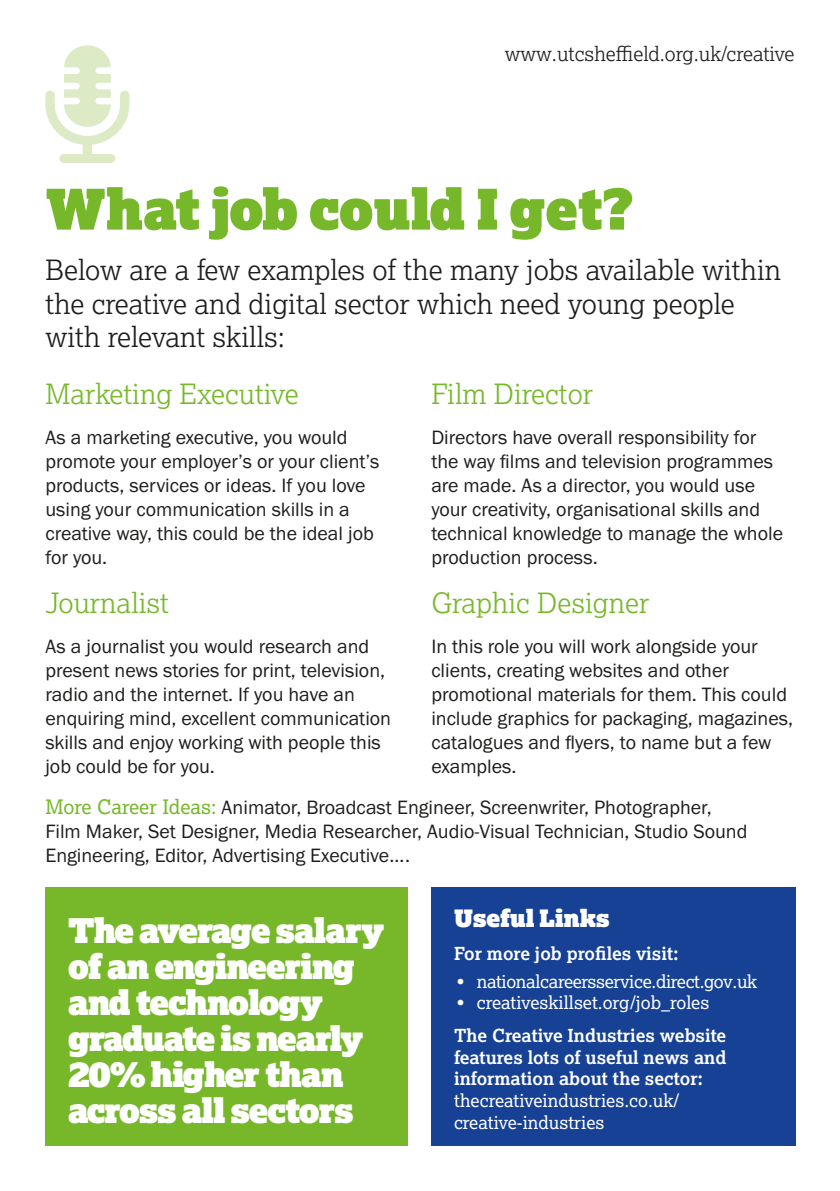
<style>
.page{position:relative;width:840px;height:1191px;background:#fff}
.page>*{position:absolute;margin:0;border:0;box-sizing:border-box;transform-origin:0 0}
.t1{font:56px "Lexia Typo Ad";color:#76b82a}
.t2{font:34px/36px "Lexia Typo Ad";letter-spacing:-.025em;color:#fff}
.t3{font:300 28px/33.6px "Lexia";color:#1d1d1b}
.t4{font:300 28px "Lexia";color:#76b82a}
.t5{font:24px "Lexia Typo Ad";color:#fff}
.t6{font:20px/24px "Franklin Gothic URW Boo";color:#1d1d1b}
.t7{font:300 20px "Lexia";color:#1d1d1b}
.t8{font:700 18px/21.6px "Lexia";color:#fff;text-align:justify}
.t9{font:18px/21.6px "Lexia";color:#fff}
.t10{font:18px "Lexia";letter-spacing:-.02em;color:#fff}
.s1{font-family:"Lexia";color:#76b82a}
</style>
<div class="page">
<div style="left:45px;top:887px;width:362px;height:258px;background:#76b82a"></div>
<div style="left:431px;top:887px;width:364px;height:258px;background:#164194"></div>
<svg style="left:45px;top:45px;width:84px;height:118px"></svg>
<p class="t7" style="left:504px;top:41px;width:291px">www.utcsheffield.org.uk/creative</p>
<h1 class="t1" style="left:45px;top:179px;width:588px">What job could I get?</h1>
<h3 class="t3" style="left:45px;top:252px;width:736px">Below are a few examples of the many jobs available within the creative and digital sector which need young people with relevant skills:</h3>
<h3 class="t4" style="left:45px;top:376px;width:255px">Marketing Executive</h3>
<p class="t6" style="left:45px;top:424px;width:335px">As a marketing executive, you would promote your employer’s or your client’s products, services or ideas. If you love using your communication skills in a creative way, this could be the ideal job for you.</p>
<h3 class="t4" style="left:45px;top:585px;width:125px">Journalist</h3>
<p class="t6" style="left:45px;top:634px;width:347px">As a journalist you would research and present news stories for print, television, radio and the internet. If you have an enquiring mind, excellent communication skills and enjoy working with people this job could be for you.</p>
<h3 class="t4" style="left:431px;top:376px;width:163px">Film Director</h3>
<p class="t6" style="left:431px;top:424px;width:353px">Directors have overall responsibility for the way films and television programmes are made. As a director, you would use your creativity, organisational skills and technical knowledge to manage the whole production process.</p>
<h3 class="t4" style="left:431px;top:585px;width:219px">Graphic Designer</h3>
<p class="t6" style="left:431px;top:634px;width:363px">In this role you will work alongside your clients, creating websites and other promotional materials for them. This could include graphics for packaging, magazines, catalogues and flyers, to name but a few examples.</p>
<p class="t6" style="left:45px;top:795px;width:703px"><span class="s1">More Career Ideas:</span> Animator, Broadcast Engineer, Screenwriter, Photographer,<br>Film Maker, Set Designer, Media Researcher, Audio-Visual Technician, Studio Sound<br>Engineering, Editor, Advertising Executive….</p>
<h2 class="t2" style="left:68px;top:913px;width:318px">The average salary of an engineering and technology graduate is nearly<br>20% higher than across all sectors</h2>
<p class="t5" style="left:454px;top:906px;width:157px">Useful Links</p>
<p class="t8" style="left:454px;top:942px;width:226px">For more job profiles visit:</p>
<p class="t10" style="left:456px;top:969px;width:301px">• nationalcareersservice.direct.gov.uk</p>
<p class="t9" style="left:456px;top:991px;width:254px">• creativeskillset.org/job_roles</p>
<p class="t8" style="left:454px;top:1024px;width:273px">The Creative Industries website features lots of useful news and information about the sector:</p>
<p class="t9" style="left:454px;top:1089px;width:226px">thecreativeindustries.co.uk/ creative-industries</p>
</div>
